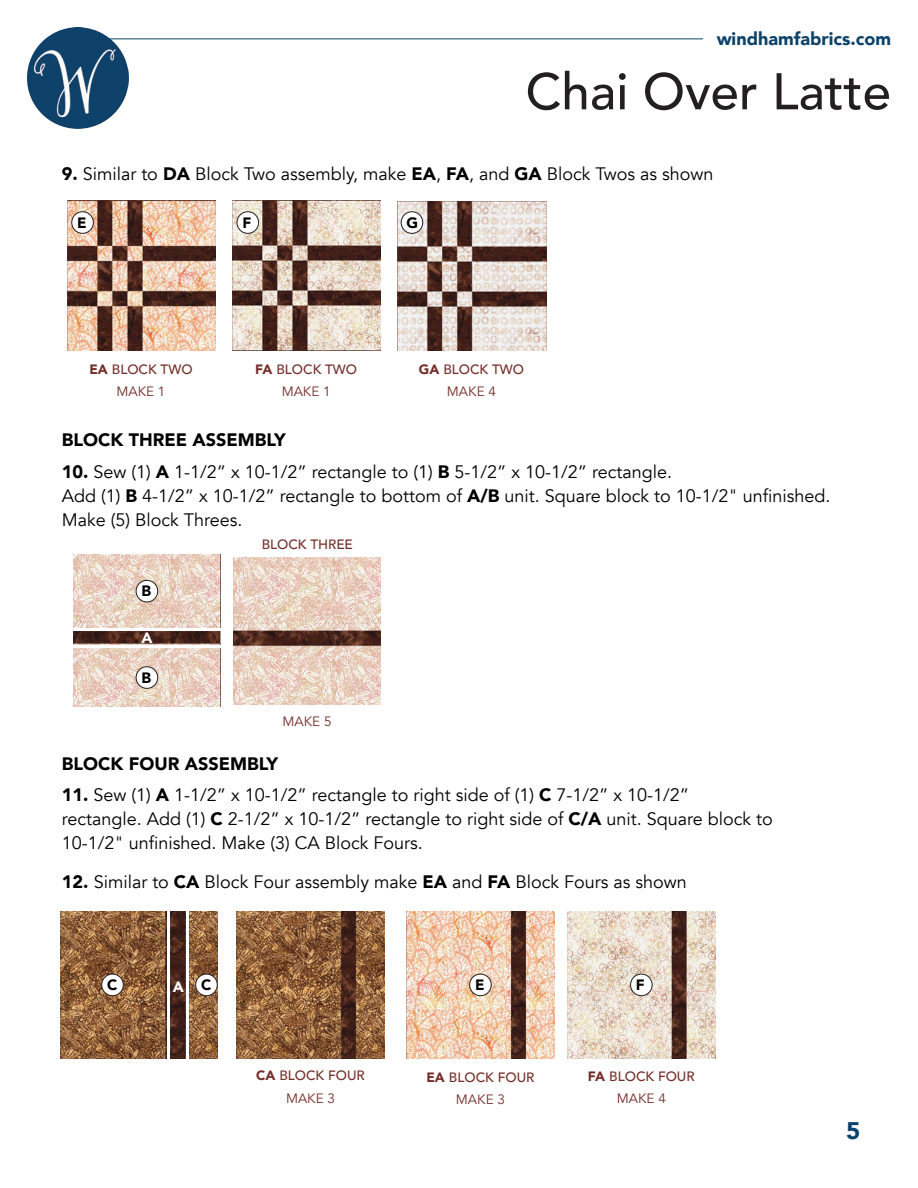
<style>
.page{position:relative;width:918px;height:1188px;background:#fff}
.page>*{position:absolute;margin:0;border:0;box-sizing:border-box;transform-origin:0 0}
.t1{font:500 51px "Avenir";color:#231f20}
.t2{font:900 24px "Avenir";color:#0d426a}
.t3{font:18px/24px "Avenir";color:#000}
.t4{font:900 18px "Avenir";color:#000}
.t5{font:900 18px "Avenir";color:#0d426a}
.t6{font:900 15px "Avenir";color:#000}
.t7{font:900 15px "Avenir";color:#fff}
.t8{font:500 13.5px "Avenir";color:#732e29}
.t9{font:13.5px "Avenir";color:#732e29}
.s1{font-weight:900}
</style>
<div class="page">
<img style="left:27px;top:27px;width:102px;height:102px;border-radius:51px">
<hr style="left:109px;top:39px;width:594px;height:1px;background:#0d426a">
<img style="left:67px;top:201px;width:149px;height:149px">
<img style="left:232px;top:201px;width:149px;height:149px">
<img style="left:398px;top:202px;width:148px;height:148px">
<div style="left:72px;top:212px;width:21px;height:21px;background:#fff;border-radius:50%"></div>
<div style="left:72px;top:212px;width:22px;height:22px;border:1px solid #231f20;border-radius:50%"></div>
<div style="left:237px;top:212px;width:22px;height:21px;background:#fff;border-radius:50%"></div>
<div style="left:237px;top:212px;width:22px;height:22px;border:1px solid #231f20;border-radius:50%"></div>
<div style="left:401px;top:212px;width:22px;height:21px;background:#fff;border-radius:50%"></div>
<div style="left:401px;top:212px;width:22px;height:22px;border:1px solid #231f20;border-radius:50%"></div>
<img style="left:234px;top:557px;width:147px;height:147px">
<img style="left:73px;top:555px;width:147px;height:73px">
<img style="left:73px;top:648px;width:147px;height:59px">
<img style="left:73px;top:632px;width:147px;height:12px">
<div style="left:136px;top:580px;width:22px;height:22px;background:#fff;border-radius:50%"></div>
<div style="left:136px;top:580px;width:22px;height:22px;border:1px solid #231f20;border-radius:50%"></div>
<div style="left:136px;top:667px;width:22px;height:21px;background:#fff;border-radius:50%"></div>
<div style="left:136px;top:667px;width:22px;height:22px;border:1px solid #231f20;border-radius:50%"></div>
<img style="left:237px;top:911px;width:147px;height:147px">
<img style="left:61px;top:911px;width:105px;height:147px">
<img style="left:170px;top:911px;width:16px;height:147px">
<img style="left:190px;top:911px;width:28px;height:147px">
<img style="left:568px;top:911px;width:147px;height:147px">
<img style="left:407px;top:911px;width:147px;height:147px">
<div style="left:102px;top:974px;width:21px;height:22px;background:#fff;border-radius:50%"></div>
<div style="left:102px;top:974px;width:21px;height:22px;border:1px solid #231f20;border-radius:50%"></div>
<div style="left:196px;top:974px;width:21px;height:22px;background:#fff;border-radius:50%"></div>
<div style="left:195px;top:974px;width:22px;height:22px;border:1px solid #231f20;border-radius:50%"></div>
<div style="left:470px;top:974px;width:21px;height:22px;background:#fff;border-radius:50%"></div>
<div style="left:469px;top:974px;width:22px;height:22px;border:1px solid #231f20;border-radius:50%"></div>
<div style="left:631px;top:974px;width:21px;height:22px;background:#fff;border-radius:50%"></div>
<div style="left:630px;top:974px;width:22px;height:22px;border:1px solid #231f20;border-radius:50%"></div>
<p class="t5" style="left:717px;top:23px;width:176px">windhamfabrics.com</p>
<h1 class="t1" style="left:525px;top:47px;width:367px">Chai Over Latte</h1>
<p class="t3" style="left:62px;top:162px;width:653px"><span class="s1">9.</span> Similar to <span class="s1">DA</span> Block Two assembly, make <span class="s1">EA</span>, <span class="s1">FA</span>, and <span class="s1">GA</span> Block Twos as shown</p>
<p class="t6" style="left:77px;top:210px;width:11px">E</p>
<p class="t6" style="left:242px;top:210px;width:10px">F</p>
<p class="t6" style="left:407px;top:210px;width:13px">G</p>
<p class="t8" style="left:89px;top:358px;width:105px"><span class="s1">EA</span> BLOCK TWO</p>
<p class="t9" style="left:116px;top:384px;width:51px">MAKE 1</p>
<p class="t8" style="left:255px;top:358px;width:103px"><span class="s1">FA</span> BLOCK TWO</p>
<p class="t9" style="left:282px;top:384px;width:51px">MAKE 1</p>
<p class="t4" style="left:62px;top:424px;width:225px">BLOCK THREE ASSEMBLY</p>
<p class="t8" style="left:419px;top:358px;width:107px"><span class="s1">GA</span> BLOCK TWO</p>
<p class="t9" style="left:447px;top:384px;width:51px">MAKE 4</p>
<p class="t3" style="left:62px;top:460px;width:770px"><span class="s1">10.</span> Sew (1) <span class="s1">A</span> 1-1/2” x 10-1/2” rectangle to (1) <span class="s1">B</span> 5-1/2” x 10-1/2” rectangle.<br>Add (1) <span class="s1">B</span> 4-1/2” x 10-1/2” rectangle to bottom of <span class="s1">A/B</span> unit. Square block to 10-1/2" unfinished.<br>Make (5) Block Threes.</p>
<p class="t6" style="left:142px;top:578px;width:11px">B</p>
<p class="t7" style="left:141px;top:625px;width:13px">A</p>
<p class="t6" style="left:142px;top:665px;width:11px">B</p>
<p class="t8" style="left:262px;top:532px;width:93px">BLOCK THREE</p>
<p class="t9" style="left:282px;top:713px;width:51px">MAKE 5</p>
<p class="t4" style="left:62px;top:748px;width:218px">BLOCK FOUR ASSEMBLY</p>
<p class="t3" style="left:62px;top:783px;width:713px"><span class="s1">11.</span> Sew (1) <span class="s1">A</span> 1-1/2” x 10-1/2” rectangle to right side of (1) <span class="s1">C</span> 7-1/2” x 10-1/2” rectangle. Add (1) <span class="s1">C</span> 2-1/2” x 10-1/2” rectangle to right side of <span class="s1">C/A</span> unit. Square block to<br>10-1/2" unfinished. Make (3) CA Block Fours.</p>
<p class="t3" style="left:62px;top:870px;width:627px"><span class="s1">12.</span> Similar to <span class="s1">CA</span> Block Four assembly make <span class="s1">EA</span> and <span class="s1">FA</span> Block Fours as shown</p>
<p class="t6" style="left:107px;top:972px;width:12px">C</p>
<p class="t7" style="left:173px;top:974px;width:13px">A</p>
<p class="t6" style="left:201px;top:972px;width:12px">C</p>
<p class="t8" style="left:256px;top:1064px;width:110px"><span class="s1">CA</span> BLOCK FOUR</p>
<p class="t9" style="left:286px;top:1090px;width:51px">MAKE 3</p>
<p class="t6" style="left:475px;top:972px;width:11px">E</p>
<p class="t6" style="left:636px;top:972px;width:10px">F</p>
<p class="t8" style="left:426px;top:1065px;width:109px"><span class="s1">EA</span> BLOCK FOUR</p>
<p class="t9" style="left:456px;top:1091px;width:51px">MAKE 3</p>
<p class="t8" style="left:588px;top:1064px;width:108px"><span class="s1">FA</span> BLOCK FOUR</p>
<p class="t9" style="left:617px;top:1090px;width:51px">MAKE 4</p>
<h2 class="t2" style="left:846px;top:1110px;width:16px">5</h2>
</div>
